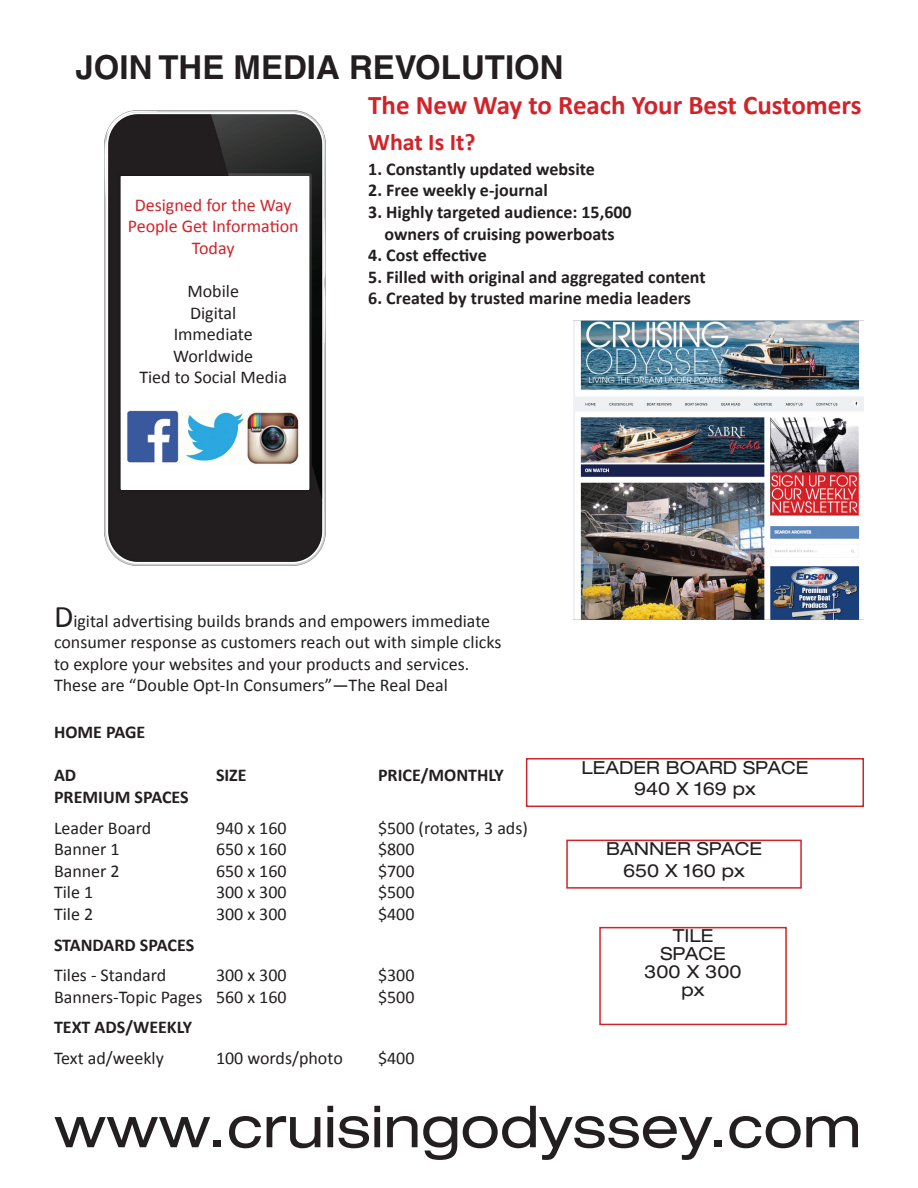
<style>
.page{position:relative;width:918px;height:1188px;background:#fff}
.page>*{position:absolute;margin:0;border:0;box-sizing:border-box;transform-origin:0 0}
.t1{font:expanded 57.6px "Helvetica Neue";color:#231f20}
.t2{font:700 33px "Helvetica";color:#231f20}
.t3{font:700 27px "Calibri";color:#d1232a}
.t4{font:700 24px "Calibri";color:#d1232a}
.t5{font:18px/21.6px "Calibri";color:#231f20}
.t6{font:700 18px/21.6px "Calibri";color:#231f20;text-align:center}
.t7{font:expanded 18px "Helvetica Neue";color:#231f20}
.t8{font:18px/21.6px "Calibri";color:#d1232a;text-align:center}
.s1{font-size:31.5px}
</style>
<div class="page">
<div style="left:599px;top:927px;width:188px;height:98px;border:2px solid #d1232a"></div>
<div style="left:526px;top:758px;width:338px;height:49px;border:2px solid #d1232a"></div>
<div style="left:566px;top:840px;width:236px;height:49px;border:2px solid #d1232a"></div>
<img style="left:573px;top:321px;width:291px;height:298px">
<img style="left:105px;top:110px;width:220px;height:455px">
<div style="left:121px;top:176px;width:188px;height:314px;background:#fff"></div>
<img style="left:127px;top:411px;width:172px;height:53px">
<p class="t2" style="left:76px;top:48px;width:490px">JOIN THE MEDIA REVOLUTION</p>
<p class="t8" style="left:128px;top:193px;width:172px">Designed for the Way<br>People Get Information<br>Today</p>
<p class="t5" style="left:187px;top:279px;width:53px">Mobile</p>
<p class="t5" style="left:190px;top:301px;width:48px">Digital</p>
<p class="t5" style="left:174px;top:323px;width:81px">Immediate</p>
<p class="t5" style="left:173px;top:344px;width:82px">Worldwide</p>
<p class="t5" style="left:139px;top:366px;width:149px">Tied to Social Media</p>
<p class="t3" style="left:368px;top:88px;width:495px">The New Way to Reach Your Best Customers</p>
<p class="t4" style="left:368px;top:127px;width:109px">What Is It?</p>
<p class="t6" style="left:368px;top:157px;width:228px">1. Constantly updated website</p>
<p class="t6" style="left:368px;top:179px;width:181px">2. Free weekly e-journal</p>
<p class="t6" style="left:368px;top:200px;width:265px">3. Highly targeted audience: 15,600 owners of cruising powerboats</p>
<p class="t6" style="left:368px;top:244px;width:120px">4. Cost effective</p>
<p class="t6" style="left:368px;top:265px;width:339px">5. Filled with original and aggregated content</p>
<p class="t6" style="left:368px;top:287px;width:324px">6. Created by trusted marine media leaders</p>
<p class="t5" style="left:54px;top:609px;width:449px"><span class="s1">D</span>igital advertising builds brands and empowers immediate consumer response as customers reach out with simple clicks to explore your websites and your products and services.<br>These are “Double Opt-In Consumers”—The Real Deal</p>
<p class="t6" style="left:54px;top:721px;width:93px">HOME PAGE</p>
<p class="t6" style="left:54px;top:764px;width:24px">AD</p>
<p class="t6" style="left:216px;top:764px;width:32px">SIZE</p>
<p class="t6" style="left:378px;top:764px;width:127px">PRICE/MONTHLY</p>
<p class="t6" style="left:54px;top:785px;width:136px">PREMIUM SPACES</p>
<p class="t5" style="left:54px;top:816px;width:99px">Leader Board</p>
<p class="t5" style="left:216px;top:816px;width:72px">940 x 160</p>
<p class="t5" style="left:378px;top:816px;width:151px">$500 (rotates, 3 ads)</p>
<p class="t5" style="left:54px;top:838px;width:67px">Banner 1</p>
<p class="t5" style="left:216px;top:838px;width:72px">650 x 160</p>
<p class="t5" style="left:378px;top:838px;width:38px">$800</p>
<p class="t5" style="left:54px;top:859px;width:67px">Banner 2</p>
<p class="t5" style="left:216px;top:859px;width:72px">650 x 160</p>
<p class="t5" style="left:378px;top:859px;width:38px">$700</p>
<p class="t5" style="left:54px;top:881px;width:41px">Tile 1</p>
<p class="t5" style="left:216px;top:881px;width:72px">300 x 300</p>
<p class="t5" style="left:378px;top:881px;width:38px">$500</p>
<p class="t5" style="left:54px;top:902px;width:41px">Tile 2</p>
<p class="t5" style="left:216px;top:902px;width:72px">300 x 300</p>
<p class="t5" style="left:378px;top:902px;width:38px">$400</p>
<p class="t6" style="left:54px;top:933px;width:142px">STANDARD SPACES</p>
<p class="t5" style="left:54px;top:964px;width:114px">Tiles - Standard</p>
<p class="t5" style="left:216px;top:964px;width:72px">300 x 300</p>
<p class="t5" style="left:378px;top:964px;width:38px">$300</p>
<p class="t5" style="left:54px;top:985px;width:234px">Banners-Topic Pages 560 x 160</p>
<p class="t5" style="left:378px;top:985px;width:38px">$500</p>
<p class="t6" style="left:54px;top:1016px;width:140px">TEXT ADS/WEEKLY</p>
<p class="t5" style="left:54px;top:1046px;width:111px">Text ad/weekly</p>
<p class="t5" style="left:216px;top:1046px;width:128px">100 words/photo</p>
<p class="t5" style="left:378px;top:1046px;width:38px">$400</p>
<p class="t7" style="left:581px;top:756px;width:229px">LEADER BOARD SPACE</p>
<p class="t7" style="left:634px;top:778px;width:123px">940 X 169 px</p>
<p class="t7" style="left:606px;top:838px;width:158px">BANNER SPACE</p>
<p class="t7" style="left:623px;top:859px;width:123px">650 X 160 px</p>
<p class="t7" style="left:673px;top:925px;width:42px">TILE</p>
<p class="t7" style="left:660px;top:943px;width:67px">SPACE</p>
<p class="t7" style="left:645px;top:961px;width:98px">300 X 300</p>
<p class="t7" style="left:682px;top:979px;width:25px">px</p>
<p class="t1" style="left:54px;top:1092px;width:809px">www.cruisingodyssey.com</p>
</div>
